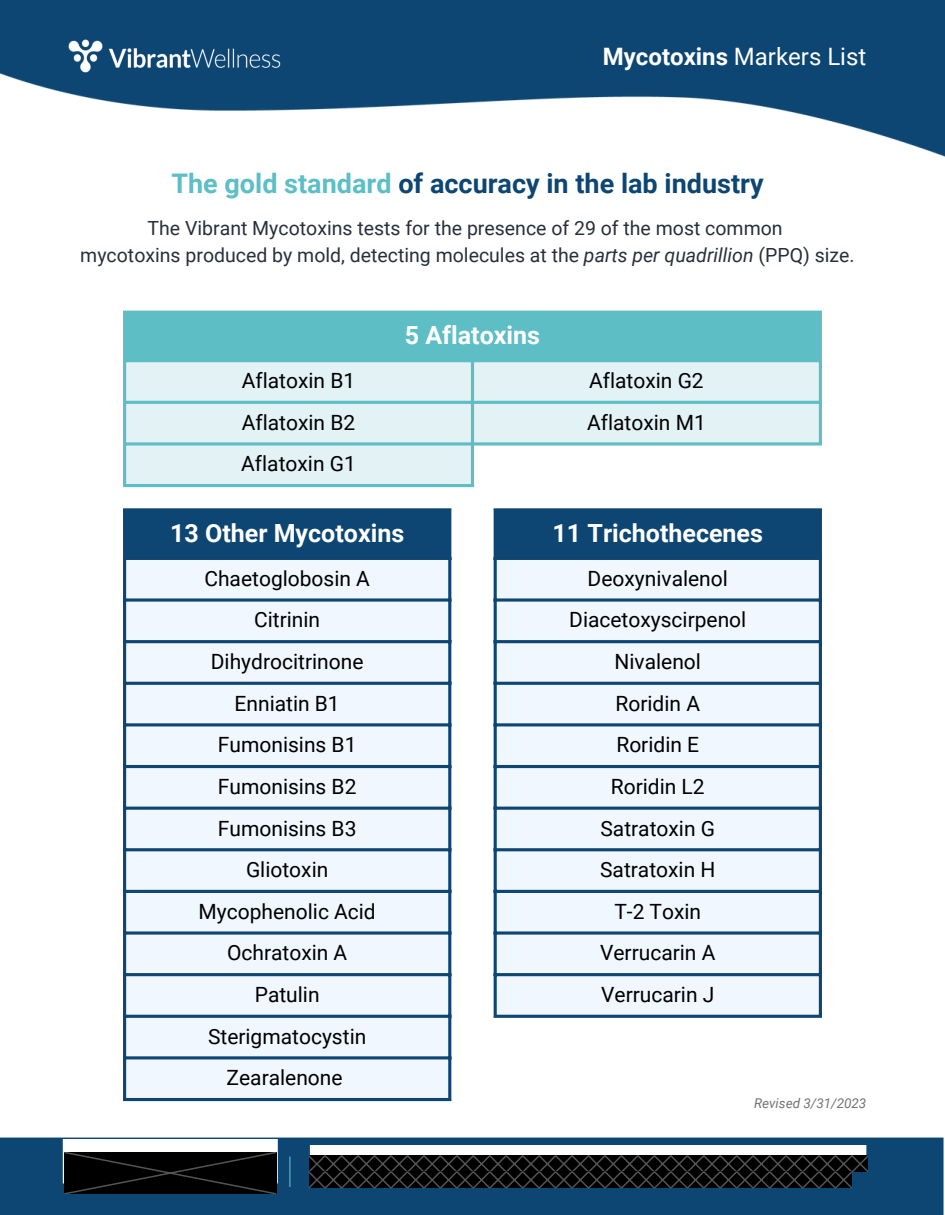
<style>
.page{position:relative;width:945px;height:1215px;background:#fff}
.page>*{position:absolute;margin:0;border:0;box-sizing:border-box;transform-origin:0 0}
.t1{font:700 27px "Roboto";color:#0d4672}
.t2{font:700 25.05px "Roboto";color:#fff}
.t3{font:24px "Roboto";color:#fff}
.t4{font:21px/41.5px "Roboto";color:#000;text-align:center}
.t5{font:19.5px/27px "Roboto";color:#282f3c;text-align:center}
.t6{font:italic 13.5px "Roboto";color:#737373}
.s1{font-weight:700}
.s2{color:#5dbec6}
.s3{font-style:italic}
</style>
<div class="page">
<svg style="left:0;top:1138px;width:944px;height:77px;fill:#0d4672"></svg>
<hr style="left:289px;top:1157px;width:1px;height:30px;background:#5dbec6">
<img style="left:0;top:0;width:945px;height:157px">
<img style="left:69px;top:40px;width:211px;height:32px">
<div style="left:124px;top:312px;width:697px;height:49px;background:#5dbec6"></div>
<svg style="left:126px;top:362px;width:693px;height:124px;fill:#e3f2f5"></svg>
<hr style="left:123px;top:314px;width:3px;height:170px;background:#5dbec6">
<hr style="left:471px;top:362px;width:3px;height:122px;background:#5dbec6">
<hr style="left:819px;top:314px;width:3px;height:128px;background:#5dbec6">
<hr style="left:123px;top:311px;width:699px;height:3px;background:#5dbec6">
<hr style="left:123px;top:359px;width:699px;height:3px;background:#5dbec6">
<hr style="left:123px;top:401px;width:699px;height:3px;background:#5dbec6">
<svg style="left:126px;top:442px;width:696px;height:4px;background:#7bc9d0"></svg>
<hr style="left:123px;top:484px;width:351px;height:3px;background:#5dbec6">
<div style="left:124px;top:510px;width:326px;height:49px;background:#0d4672"></div>
<div style="left:126px;top:560px;width:322px;height:538px;background:#f0f7ff"></div>
<hr style="left:123px;top:511px;width:3px;height:587px;background:#0d4672">
<hr style="left:448px;top:511px;width:3px;height:587px;background:#0d4672">
<hr style="left:123px;top:508px;width:328px;height:3px;background:#0d4672">
<hr style="left:123px;top:557px;width:328px;height:3px;background:#0d4672">
<svg style="left:126px;top:598px;width:322px;height:4px"></svg>
<hr style="left:123px;top:640px;width:328px;height:3px;background:#0d4672">
<hr style="left:123px;top:682px;width:328px;height:3px;background:#0d4672">
<hr style="left:123px;top:723px;width:328px;height:3px;background:#0d4672">
<hr style="left:123px;top:765px;width:328px;height:3px;background:#0d4672">
<hr style="left:123px;top:807px;width:328px;height:3px;background:#0d4672">
<hr style="left:123px;top:848px;width:328px;height:3px;background:#0d4672">
<hr style="left:123px;top:890px;width:328px;height:3px;background:#0d4672">
<svg style="left:126px;top:931px;width:322px;height:4px"></svg>
<hr style="left:123px;top:973px;width:328px;height:3px;background:#0d4672">
<hr style="left:123px;top:1015px;width:328px;height:3px;background:#0d4672">
<hr style="left:123px;top:1056px;width:328px;height:3px;background:#0d4672">
<hr style="left:123px;top:1098px;width:328px;height:3px;background:#0d4672">
<div style="left:495px;top:510px;width:326px;height:49px;background:#0d4672"></div>
<div style="left:497px;top:560px;width:322px;height:455px;background:#f0f7ff"></div>
<hr style="left:494px;top:511px;width:3px;height:504px;background:#0d4672">
<hr style="left:819px;top:511px;width:3px;height:504px;background:#0d4672">
<hr style="left:494px;top:508px;width:328px;height:3px;background:#0d4672">
<hr style="left:494px;top:557px;width:328px;height:3px;background:#0d4672">
<svg style="left:497px;top:598px;width:322px;height:4px"></svg>
<hr style="left:494px;top:640px;width:328px;height:3px;background:#0d4672">
<hr style="left:494px;top:682px;width:328px;height:3px;background:#0d4672">
<hr style="left:494px;top:723px;width:328px;height:3px;background:#0d4672">
<hr style="left:494px;top:765px;width:328px;height:3px;background:#0d4672">
<hr style="left:494px;top:807px;width:328px;height:3px;background:#0d4672">
<hr style="left:494px;top:848px;width:328px;height:3px;background:#0d4672">
<hr style="left:494px;top:890px;width:328px;height:3px;background:#0d4672">
<svg style="left:497px;top:931px;width:322px;height:4px"></svg>
<hr style="left:494px;top:973px;width:328px;height:3px;background:#0d4672">
<hr style="left:494px;top:1015px;width:328px;height:3px;background:#0d4672">
<svg style="left:64px;top:1152px;width:212px;height:42px;background:#050505"></svg>
<svg style="left:309px;top:1156px;width:559px;height:32px;background:#131415"></svg>
<p class="t3" style="left:603px;top:43px;width:265px"><span class="s1">Mycotoxins</span> Markers List</p>
<p class="t1" style="left:171px;top:168px;width:594px"><span class="s2">The gold standard</span> of accuracy in the lab industry</p>
<p class="t5" style="left:80px;top:215px;width:776px">The Vibrant Mycotoxins tests for the presence of 29 of the most common<br>mycotoxins produced by mold, detecting molecules at the <span class="s3">parts per quadrillion</span> (PPQ) size.</p>
<p class="t2" style="left:405px;top:321px;width:137px">5 Aflatoxins</p>
<p class="t4" style="left:242px;top:360px;width:115px">Aflatoxin B1</p>
<p class="t4" style="left:589px;top:360px;width:116px">Aflatoxin G2</p>
<p class="t4" style="left:242px;top:402px;width:115px">Aflatoxin B2</p>
<p class="t4" style="left:587px;top:402px;width:120px">Aflatoxin M1</p>
<p class="t4" style="left:241px;top:443px;width:116px">Aflatoxin G1</p>
<p class="t2" style="left:170px;top:519px;width:236px">13 Other Mycotoxins</p>
<p class="t4" style="left:199px;top:558px;width:179px">Chaetoglobosin A<br>Citrinin<br>Dihydrocitrinone<br>Enniatin B1<br>Fumonisins B1<br>Fumonisins B2<br>Fumonisins B3<br>Gliotoxin<br>Mycophenolic Acid<br>Ochratoxin A<br>Patulin<br>Sterigmatocystin<br>Zearalenone</p>
<p class="t2" style="left:553px;top:519px;width:212px">11 Trichothecenes</p>
<p class="t4" style="left:569px;top:558px;width:179px">Deoxynivalenol<br>Diacetoxyscirpenol<br>Nivalenol<br>Roridin A<br>Roridin E<br>Roridin L2<br>Satratoxin G<br>Satratoxin H<br>T-2 Toxin<br>Verrucarin A<br>Verrucarin J</p>
<p class="t6" style="left:754px;top:1095px;width:114px">Revised 3/31/2023</p>
</div>
